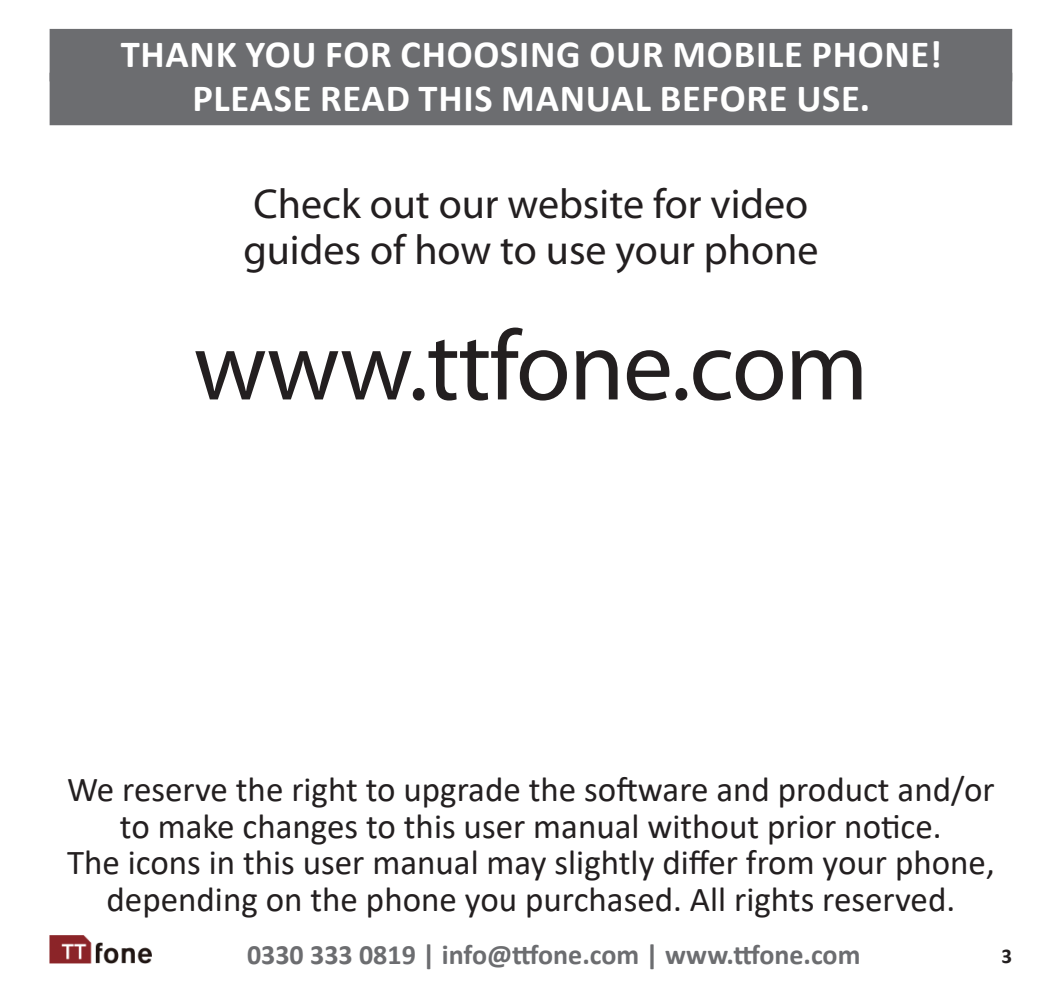
<style>
.page{position:relative;width:1042px;height:993px;background:#fff}
.page>*{position:absolute;margin:0;border:0;box-sizing:border-box;transform-origin:0 0}
.t1{font:99.75px "Myriad Pro";letter-spacing:-.015em;color:#231f20}
.headers{font:42px "Myriad Pro";color:#231f20}
.t2{font:700 38.5px "Calibri";letter-spacing:.02em;color:#fff}
.text{font:35px/36.8px "Calibri";color:#231f20;text-align:center}
.t3{font:700 28px "Calibri";color:#6c6d70}
.t4{font:700 21px "Calibri";color:#231f20}
</style>
<div class="page">
<img style="left:50px;top:935px;width:101px;height:27px">
<div style="left:50px;top:29px;width:962px;height:52px;background:#6c6d70"></div>
<div style="left:50px;top:73px;width:962px;height:52px;background:#6c6d70"></div>
<p class="t2" style="left:121px;top:27px;width:823px">THANK YOU FOR CHOOSING OUR MOBILE PHONE!</p>
<p class="t2" style="left:192px;top:71px;width:679px">PLEASE READ THIS MANUAL BEFORE USE.</p>
<p class="headers" style="left:253px;top:178px;width:556px">Check out our website for video</p>
<p class="headers" style="left:243px;top:224px;width:576px">guides of how to use your phone</p>
<p class="t1" style="left:193px;top:304px;width:676px">www.ttfone.com</p>
<p class="text" style="left:67px;top:769px;width:929px">We reserve the right to upgrade the software and product and/or to make changes to this user manual without prior notice.</p>
<p class="text" style="left:67px;top:843px;width:929px">The icons in this user manual may slightly differ from your phone, depending on the phone you purchased. All rights reserved.</p>
<p class="t3" style="left:247px;top:934px;width:615px">0330 333 0819 | info@ttfone.com | www.ttfone.com</p>
<p class="t4" style="left:1001px;top:941px;width:12px">3</p>
</div>
